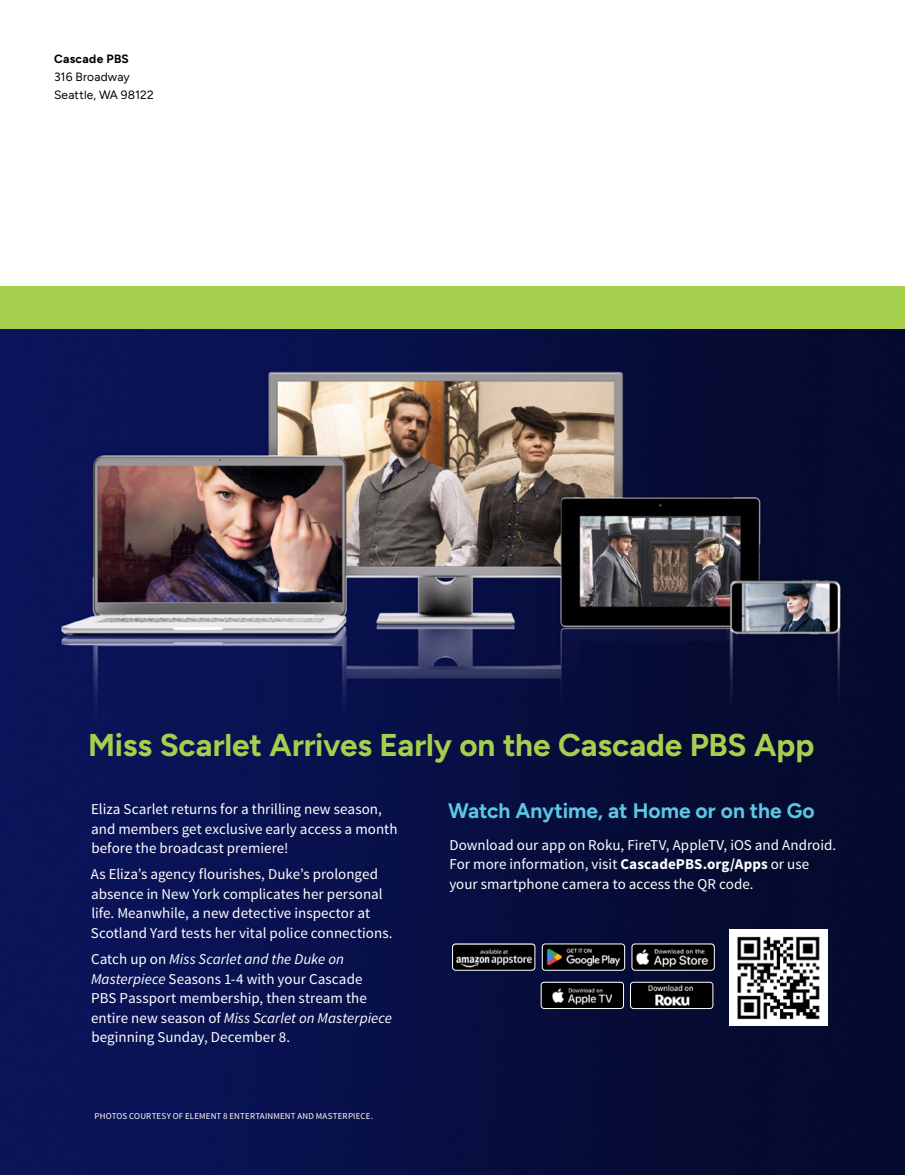
<style>
.page{position:relative;width:905px;height:1175px;background:#fff}
.page>*{position:absolute;margin:0;border:0;box-sizing:border-box;transform-origin:0 0}
.t1{font:700 31.5px "Figtree";letter-spacing:-.005em;color:#a5cf4d}
.t2{font:700 21px "Figtree";color:#5ac9e4}
.t3{font:15px/19.5px "Source Sans Pro";letter-spacing:.005em;color:#fff}
.t4{font:12px/18px "Figtree";letter-spacing:.015em;color:#000}
.t5{font:700 12px "Figtree";letter-spacing:.025em;color:#000}
.t6{font:9px "Source Sans Pro";letter-spacing:.02em;color:#fff}
.s1{font-style:italic}
.s2{font-weight:700}
</style>
<div class="page">
<img style="left:0;top:328px;width:904px;height:846px">
<div style="left:0;top:286px;width:904px;height:42px;background:#a5cf4d"></div>
<img style="left:729px;top:929px;width:98px;height:96px">
<img style="left:542px;top:945px;width:81px;height:25px">
<div style="left:542px;top:943px;width:83px;height:27px;border:1px solid #fff;border-radius:3px"></div>
<img style="left:452px;top:945px;width:83px;height:25px">
<div style="left:452px;top:943px;width:83px;height:27px;border:1px solid #fff;border-radius:3px"></div>
<img style="left:633px;top:945px;width:81px;height:25px">
<div style="left:631px;top:943px;width:83px;height:27px;border:1px solid #fff;border-radius:3px"></div>
<img style="left:541px;top:983px;width:81px;height:25px">
<div style="left:541px;top:981px;width:83px;height:27px;border:1px solid #fff;border-radius:3px"></div>
<img style="left:630px;top:982px;width:83px;height:26px">
<div style="left:630px;top:982px;width:83px;height:26px;border:1px solid #fff;border-radius:3px"></div>
<p class="t5" style="left:54px;top:51px;width:76px">Cascade PBS</p>
<p class="t4" style="left:54px;top:68px;width:101px">316 Broadway<br>Seattle, WA 98122</p>
<h1 class="t1" style="left:88px;top:726px;width:727px">Miss Scarlet Arrives Early on the Cascade PBS App</h1>
<p class="t3" style="left:91px;top:799px;width:308px">Eliza Scarlet returns for a thrilling new season, and members get exclusive early access a month before the broadcast premiere!</p>
<p class="t3" style="left:91px;top:864px;width:303px">As Eliza’s agency flourishes, Duke’s prolonged absence in New York complicates her personal life. Meanwhile, a new detective inspector at Scotland Yard tests her vital police connections.</p>
<p class="t3" style="left:91px;top:949px;width:302px">Catch up on <span class="s1">Miss Scarlet and the Duke on Masterpiece</span> Seasons 1-4 with your Cascade<br>PBS Passport membership, then stream the entire new season of <span class="s1">Miss Scarlet on Masterpiece </span>beginning Sunday, December 8.</p>
<p class="t6" style="left:94px;top:1110px;width:280px">PHOTOS COURTESY OF ELEMENT 8 ENTERTAINMENT AND MASTERPIECE.</p>
<h2 class="t2" style="left:448px;top:798px;width:368px">Watch Anytime, at Home or on the Go</h2>
<p class="t3" style="left:449px;top:835px;width:388px">Download our app on Roku, FireTV, AppleTV, iOS and Android.<br>For more information, visit <span class="s2">CascadePBS.org/Apps</span> or use your smartphone camera to access the QR code.</p>
</div>
